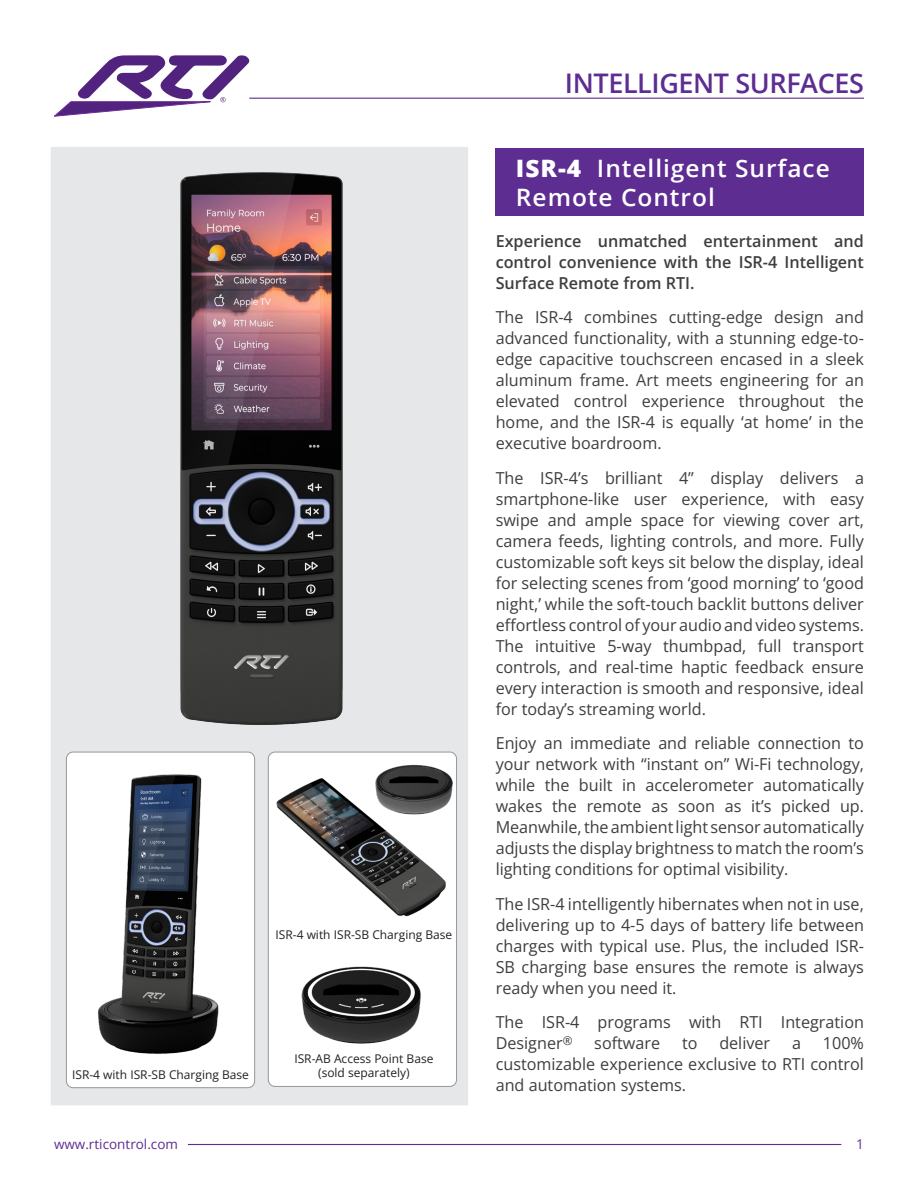
<style>
.page{position:relative;width:918px;height:1188px;background:#fff}
.page>*{position:absolute;margin:0;border:0;box-sizing:border-box;transform-origin:0 0}
.t1{font:600 27px "Open Sans";letter-spacing:-.015em;color:#5d2d91}
.t2{font:600 24px/28.8px "Open Sans";letter-spacing:.04em;color:#fff}
.t3{font:16.5px/21px "Open Sans";color:#3e3e3f;text-align:justify}
.t4{font:600 16.5px/21px "Open Sans";color:#3e3e3f;text-align:justify}
.t5{font:13.5px "Open Sans";color:#5d2d91}
.t6{font:12px "Open Sans";color:#231f20}
.s1{font-weight:800}
</style>
<div class="page">
<svg style="left:54px;top:55px;width:195px;height:61px"></svg>
<hr style="left:249px;top:98px;width:615px;height:1px;background:#5d2d91">
<hr style="left:188px;top:1144px;width:653px;height:1px;background:#5d2d91">
<div style="left:51px;top:147px;width:417px;height:958px;background:#e6e7e9"></div>
<div style="left:66px;top:752px;width:189px;height:336px;background:#fff;border-radius:7px"></div>
<div style="left:66px;top:752px;width:189px;height:336px;border:1px solid #95979a;border-radius:7px"></div>
<div style="left:268px;top:752px;width:189px;height:334px;background:#fff;border-radius:7px"></div>
<div style="left:268px;top:752px;width:189px;height:335px;border:1px solid #95979a;border-radius:7px"></div>
<div style="left:496px;top:148px;width:368px;height:68px;background:#5d2d91"></div>
<img style="left:180px;top:172px;width:163px;height:553px">
<img style="left:83px;top:752px;width:154px;height:302px">
<img style="left:269px;top:959px;width:188px;height:90px">
<img style="left:269px;top:770px;width:188px;height:151px">
<img style="left:375px;top:764px;width:77px;height:51px">
<h1 class="t1" style="left:565px;top:64px;width:301px">INTELLIGENT SURFACES</h1>
<p class="t6" style="left:276px;top:927px;width:178px">ISR-4 with ISR-SB Charging Base</p>
<p class="t6" style="left:72px;top:1066px;width:178px">ISR-4 with ISR-SB Charging Base</p>
<p class="t6" style="left:294px;top:1050px;width:141px">ISR-AB Access Point Base</p>
<p class="t6" style="left:318px;top:1065px;width:93px">(sold separately)</p>
<p class="t2" style="left:516px;top:153px;width:315px"><span class="s1">ISR-4</span> Intelligent Surface<br>Remote Control</p>
<p class="t4" style="left:496px;top:230px;width:370px">Experience unmatched entertainment and control convenience with the ISR-4 Intelligent Surface Remote from RTI.</p>
<p class="t3" style="left:496px;top:306px;width:370px">The ISR-4 combines cutting-edge design and advanced functionality, with a stunning edge-to&shy;edge capacitive touchscreen encased in a sleek aluminum frame. Art meets engineering for an elevated control experience throughout the home, and the ISR-4 is equally ‘at home’ in the executive boardroom.</p>
<p class="t3" style="left:496px;top:467px;width:370px">The ISR-4’s brilliant 4” display delivers a smartphone-like user experience, with easy swipe and ample space for viewing cover art, camera feeds, lighting controls, and more. Fully customizable soft keys sit below the display, ideal for selecting scenes from ‘good morning’ to ‘good night,’ while the soft-touch backlit buttons deliver effortless control of your audio and video systems.<br>The intuitive 5-way thumbpad, full transport controls, and real-time haptic feedback ensure every interaction is smooth and responsive, ideal for today’s streaming world.</p>
<p class="t3" style="left:496px;top:732px;width:370px">Enjoy an immediate and reliable connection to your network with “instant on” Wi-Fi technology, while the built in accelerometer automatically wakes the remote as soon as it’s picked up.<br>Meanwhile, the ambient light sensor automatically adjusts the display brightness to match the room’s lighting conditions for optimal visibility.</p>
<p class="t3" style="left:496px;top:893px;width:370px">The ISR-4 intelligently hibernates when not in use, delivering up to 4-5 days of battery life between charges with typical use. Plus, the included ISR-SB charging base ensures the remote is always ready when you need it.</p>
<p class="t3" style="left:496px;top:1011px;width:370px">The ISR-4 programs with RTI Integration<br>Designer<sup>®</sup></p>
<p class="t3" style="left:594px;top:1032px;width:67px">software</p>
<p class="t3" style="left:682px;top:1032px;width:17px">to</p>
<p class="t3" style="left:719px;top:1032px;width:52px">deliver</p>
<p class="t3" style="left:792px;top:1032px;width:10px">a</p>
<p class="t3" style="left:496px;top:1032px;width:370px;text-indent:327px">100% customizable experience exclusive to RTI control and automation systems.</p>
<p class="t5" style="left:54px;top:1135px;width:126px">www.rticontrol.com</p>
<p class="t5" style="left:856px;top:1135px;width:9px">1</p>
</div>
